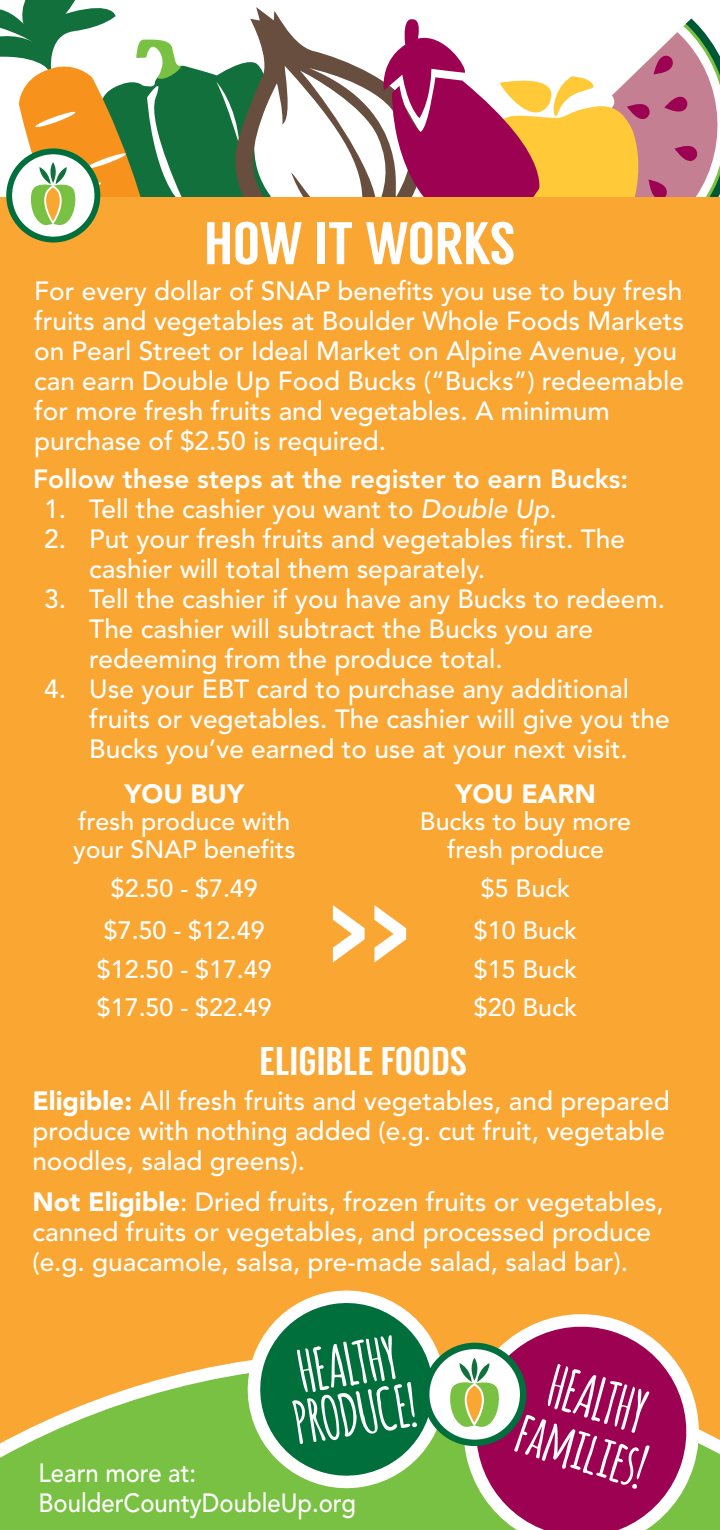
<style>
.page{position:relative;width:720px;height:1530px;background:#fff}
.page>*{position:absolute;margin:0;border:0;box-sizing:border-box;transform-origin:0 0}
.Market_details{font:60px "Langdon";color:#fff}
.Dates{font:700 57.5px "Amatic";color:#fff}
.Market_details-2{font:40px "Langdon";color:#fff}
.Market_details-3{font:500 26.25px/30px "Avenir LT Std";color:#fff}
.Market_details-4{font:800 26.25px "Avenir LT Std";color:#fff}
.Market_details-5{font:500 26.25px "Avenir LT Std";color:#fff;scale:.91 1}
.Market_details-6{font:900 26.25px "Avenir LT Std";color:#fff}
.Market_details-7{font:500 25px "Avenir LT Std";color:#fff}
.s1{font-style:italic}
.s2{font-weight:900}
</style>
<div class="page">
<svg style="left:356px;top:66px;width:25px;height:131px"></svg>
<svg style="left:698px;top:32px;width:22px;height:165px;fill:#c57f93"></svg>
<svg style="left:381px;top:18px;width:317px;height:179px"></svg>
<div style="left:0;top:197px;width:720px;height:1149px;background:#faa633"></div>
<svg style="left:0;top:1346px;width:441px;height:184px;background:#a0be4a"></svg>
<svg style="left:441px;top:1292px;width:279px;height:238px;background:#b7535c"></svg>
<svg style="left:0;top:0;width:356px;height:259px"></svg>
<svg style="left:426px;top:1346px;width:97px;height:97px"></svg>
<div style="left:423px;top:1343px;width:103px;height:103px;border:6px solid #006f3c;border-radius:50%"></div>
<svg style="left:247px;top:1290px;width:254px;height:205px"></svg>
<svg style="left:333px;top:905px;width:73px;height:57px"></svg>
<p class="Market_details" style="left:204px;top:208px;width:313px">HOW IT WORKS</p>
<p class="Market_details-3" style="left:34px;top:276px;width:652px">For every dollar of SNAP benefits you use to buy fresh fruits and vegetables at Boulder Whole Foods Markets on Pearl Street or Ideal Market on Alpine Avenue, you can earn Double Up Food Bucks (“Bucks”) redeemable for more fresh fruits and vegetables. A minimum purchase of $2.50 is required.</p>
<p class="Market_details-4" style="left:33px;top:463px;width:597px">Follow these steps at the register to earn Bucks:</p>
<p class="Market_details-3" style="left:44px;top:494px;width:514px">1. Tell the cashier you want to <span class="s1">Double Up</span>.</p>
<p class="Market_details-3" style="left:89px;top:524px;width:537px;text-indent:-45px">2. Put your fresh fruits and vegetables first. The cashier will total them separately.</p>
<p class="Market_details-3" style="left:89px;top:584px;width:577px;text-indent:-45px">3. Tell the cashier if you have any Bucks to redeem.<br>The cashier will subtract the Bucks you are redeeming from the produce total.</p>
<p class="Market_details-3" style="left:89px;top:674px;width:582px;text-indent:-45px">4. Use your EBT card to purchase any additional fruits or vegetables. The cashier will give you the<br>Bucks you’ve earned to use at your next visit.</p>
<p class="Market_details-6" style="left:125px;top:778px;width:121px">YOU BUY</p>
<p class="Market_details-7" style="left:78px;top:807px;width:214px">fresh produce with</p>
<p class="Market_details-7" style="left:73px;top:835px;width:224px">your SNAP benefits</p>
<p class="Market_details-6" style="left:455px;top:778px;width:142px">YOU EARN</p>
<p class="Market_details-7" style="left:420px;top:807px;width:213px">Bucks to buy more</p>
<p class="Market_details-7" style="left:447px;top:835px;width:159px">fresh produce</p>
<p class="Market_details-7" style="left:111px;top:874px;width:148px">$2.50 - $7.49</p>
<p class="Market_details-7" style="left:481px;top:874px;width:91px">$5 Buck</p>
<p class="Market_details-7" style="left:104px;top:916px;width:162px">$7.50 - $12.49</p>
<p class="Market_details-7" style="left:474px;top:916px;width:105px">$10 Buck</p>
<p class="Market_details-7" style="left:97px;top:954px;width:176px">$12.50 - $17.49</p>
<p class="Market_details-7" style="left:474px;top:954px;width:105px">$15 Buck</p>
<p class="Market_details-7" style="left:97px;top:993px;width:176px">$17.50 - $22.49</p>
<p class="Market_details-7" style="left:474px;top:993px;width:105px">$20 Buck</p>
<p class="Market_details-2" style="left:259px;top:1038px;width:209px">ELIGIBLE FOODS</p>
<p class="Market_details-3" style="left:32px;top:1087px;width:639px"><span class="s2">Eligible:</span> All fresh fruits and vegetables, and prepared produce with nothing added (e.g. cut fruit, vegetable noodles, salad greens).</p>
<p class="Market_details-3" style="left:32px;top:1188px;width:633px"><span class="s2">Not Eligible</span>: Dried fruits, frozen fruits or vegetables, canned fruits or vegetables, and processed produce (e.g. guacamole, salsa, pre-made salad, salad bar).</p>
<p class="Dates" style="left:292px;top:1332px;width:100px;rotate:-9deg">HEALTHY</p>
<p class="Dates" style="left:288px;top:1383px;width:125px;rotate:-9deg">PRODUCE!</p>
<p class="Market_details-5" style="left:39px;top:1458px;width:175px">Learn more at:</p>
<p class="Market_details-5" style="left:39px;top:1488px;width:350px">BoulderCountyDoubleUp.org</p>
<p class="Dates" style="left:562px;top:1345px;width:100px;rotate:17deg">HEALTHY</p>
<p class="Dates" style="left:531px;top:1391px;width:133px;rotate:17deg">families!</p>
</div>
